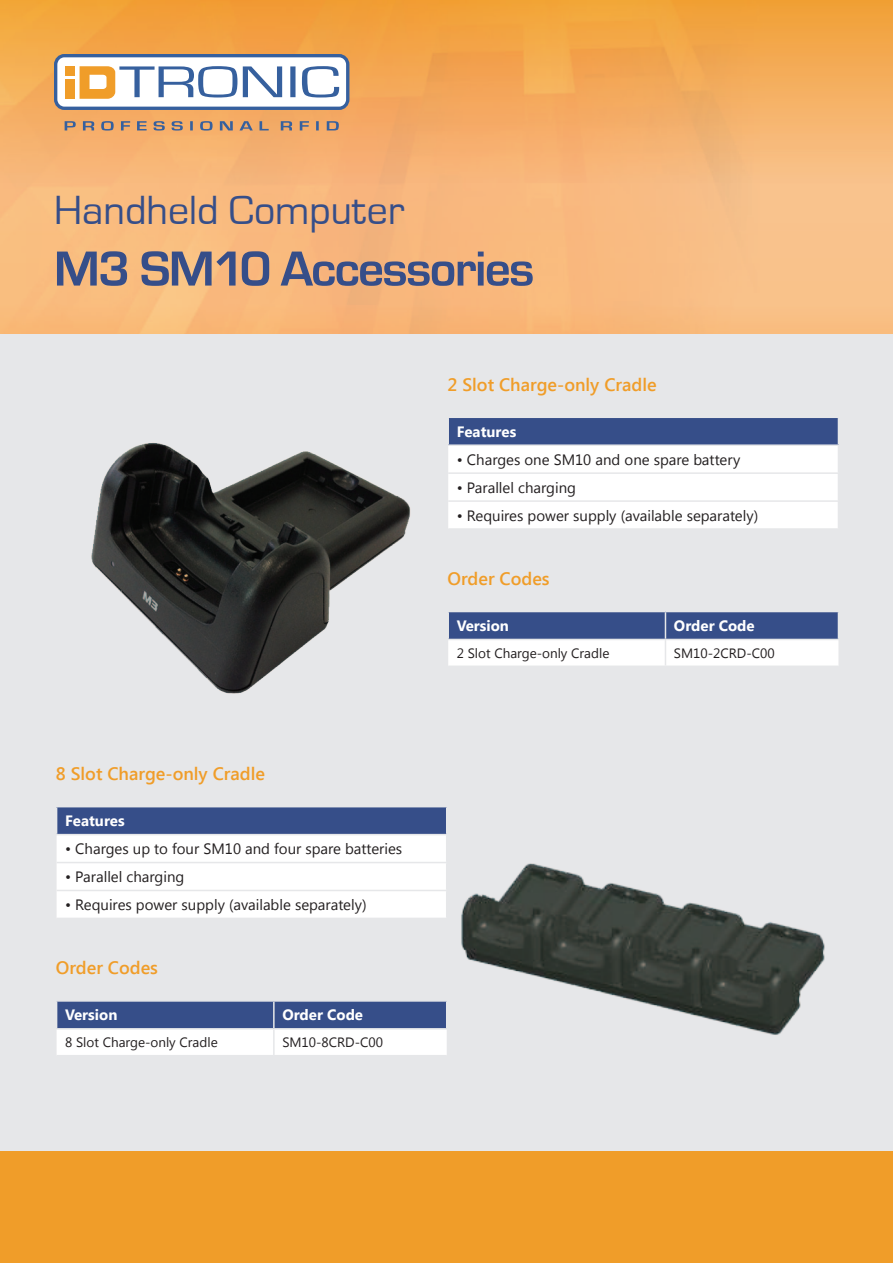
<style>
.page{position:relative;width:893px;height:1263px;background:#fff}
.page>*{position:absolute;margin:0;border:0;box-sizing:border-box;transform-origin:0 0}
.t1{font:700 51px "Eurostile T";letter-spacing:-.03em;color:#364e89}
.t2{font:42px "Eurostile T";color:#364e89}
.t3{font:600 18px "Segoe UI";color:#f09d29}
.t4{font:15px "Segoe UI";color:#231f20}
.t5{font:700 15px "Segoe UI";color:#fff}
.t6{font:13.5px "Segoe UI";color:#231f20}
</style>
<div class="page">
<div style="left:0;top:1px;width:893px;height:1262px;background:#e6e7e9"></div>
<img style="left:0;top:0;width:893px;height:334px">
<div style="left:0;top:1152px;width:893px;height:111px;background:#f09d29"></div>
<svg style="left:56px;top:807px;width:391px;height:111px;background:#ced3e1"></svg>
<svg style="left:56px;top:1001px;width:391px;height:54px;background:#9ba7c4"></svg>
<hr style="left:274px;top:1028px;width:173px;height:1px;background:#e6e7e9">
<img style="left:461px;top:863px;width:364px;height:172px">
<div style="left:56px;top:56px;width:292px;height:52px;background:#fff;border-radius:9px"></div>
<div style="left:54px;top:54px;width:295px;height:56px;border:3px solid #36609e;border-radius:9px"></div>
<div style="left:65px;top:66px;width:10px;height:10px;background:#f09d29"></div>
<div style="left:65px;top:79px;width:10px;height:20px;background:#f09d29"></div>
<svg style="left:80px;top:66px;width:259px;height:33px"></svg>
<svg style="left:65px;top:121px;width:274px;height:10px;background:#b99478"></svg>
<img style="left:91px;top:442px;width:320px;height:252px">
<svg style="left:448px;top:418px;width:391px;height:110px;background:#cdd3e1"></svg>
<svg style="left:448px;top:611px;width:391px;height:55px;background:#9da8c5"></svg>
<hr style="left:665px;top:639px;width:174px;height:1px;background:#e6e7e9">
<h2 class="t2" style="left:54px;top:188px;width:352px">Handheld Computer</h2>
<h1 class="t1" style="left:54px;top:240px;width:482px">M3 SM10 Accessories</h1>
<p class="t3" style="left:447px;top:372px;width:211px">2 Slot Charge-only Cradle</p>
<p class="t5" style="left:457px;top:421px;width:61px">Features</p>
<p class="t4" style="left:457px;top:449px;width:285px">• Charges one SM10 and one spare battery</p>
<p class="t4" style="left:457px;top:477px;width:121px">• Parallel charging</p>
<p class="t4" style="left:457px;top:505px;width:303px">• Requires power supply (available separately)</p>
<p class="t3" style="left:56px;top:761px;width:211px">8 Slot Charge-only Cradle</p>
<p class="t5" style="left:65px;top:810px;width:61px">Features</p>
<p class="t4" style="left:65px;top:838px;width:339px">• Charges up to four SM10 and four spare batteries</p>
<p class="t4" style="left:65px;top:866px;width:121px">• Parallel charging</p>
<p class="t4" style="left:65px;top:894px;width:303px">• Requires power supply (available separately)</p>
<p class="t3" style="left:56px;top:955px;width:104px">Order Codes</p>
<p class="t5" style="left:65px;top:1004px;width:54px">Version</p>
<p class="t5" style="left:282px;top:1004px;width:82px">Order Code</p>
<p class="t6" style="left:65px;top:1033px;width:154px">8 Slot Charge-only Cradle</p>
<p class="t6" style="left:282px;top:1033px;width:102px">SM10-8CRD-C00</p>
<p class="t3" style="left:447px;top:566px;width:104px">Order Codes</p>
<p class="t5" style="left:457px;top:615px;width:54px">Version</p>
<p class="t5" style="left:674px;top:615px;width:82px">Order Code</p>
<p class="t6" style="left:457px;top:644px;width:154px">2 Slot Charge-only Cradle</p>
<p class="t6" style="left:674px;top:644px;width:102px">SM10-2CRD-C00</p>
</div>
